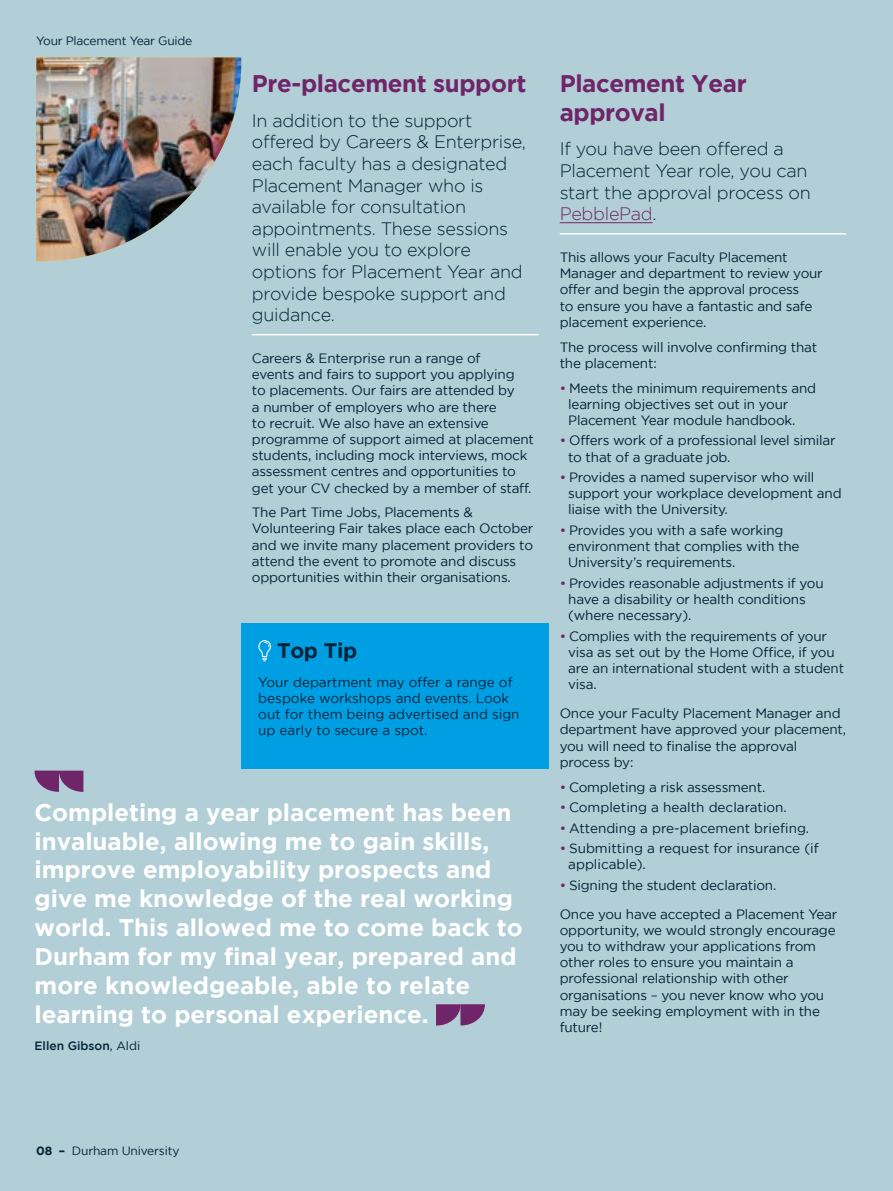
<style>
.page{position:relative;width:893px;height:1191px;background:#b2ced6}
.page>*{position:absolute;margin:0;border:0;box-sizing:border-box;transform-origin:0 0}
.t1{font:700 24px/28.8px "Gotham";color:#fff}
.t2{font:700 24px/28.8px "Gotham";letter-spacing:-.015em;color:#6f2568}
.t3{font:700 21px "Gotham";letter-spacing:-.015em;color:#002337}
.t4{font:300 18px/21.6px "Gotham";letter-spacing:-.015em;color:#002337}
.t5{font:13.5px/16.2px "Gotham";letter-spacing:-.015em;color:#002337}
.t6{font:12px "Gotham";letter-spacing:-.02em;color:#002337}
.t7{font:500 12px "Gotham";color:#002337}
.s1{font-weight:400}
.s2{color:#6e2966}
.s3{color:#6f2568}
.s4{font-weight:700}
</style>
<div class="page">
<img style="left:36px;top:57px;width:205px;height:204px">
<svg style="left:436px;top:1004px;width:49px;height:21px"></svg>
<svg style="left:35px;top:770px;width:48px;height:22px"></svg>
<hr style="left:252px;top:334px;width:286px;height:1px;background:#fff">
<hr style="left:560px;top:233px;width:286px;height:1px;background:#fff">
<hr style="left:560px;top:222px;width:92px;height:1px;background:#6e2966">
<div style="left:241px;top:623px;width:308px;height:145px;background:#009fe3"></div>
<svg style="left:258px;top:640px;width:13px;height:21px"></svg>
<p class="t6" style="left:36px;top:34px;width:158px">Your Placement Year Guide</p>
<h1 class="t2" style="left:252px;top:69px;width:276px">Pre-placement support</h1>
<p class="t4" style="left:252px;top:109px;width:276px">In addition to the support offered by Careers &amp; Enterprise, each faculty has a designated<br>Placement Manager who is available for consultation appointments. These sessions will enable you to explore options for Placement Year and provide bespoke support and guidance.</p>
<p class="t5" style="left:252px;top:350px;width:284px">Careers &amp; Enterprise run a range of<br>events and fairs to support you applying<br>to placements. Our fairs are attended by<br>a number of employers who are there<br>to recruit. We also have an extensive programme of support aimed at placement students, including mock interviews, mock assessment centres and opportunities to get your CV checked by a member of staff.</p>
<p class="t5" style="left:252px;top:504px;width:283px">The Part Time Jobs, Placements &amp; Volunteering Fair takes place each October and we invite many placement providers to attend the event to promote and discuss opportunities within their organisations.</p>
<h2 class="t3" style="left:277px;top:638px;width:82px">Top Tip</h2>
<p class="t5" style="left:258px;top:673px;width:263px">Your department may offer a range of bespoke workshops and events. Look out for them being advertised and sign up early to secure a spot.</p>
<p class="t1" style="left:35px;top:797px;width:490px">Completing a year placement has been invaluable, allowing me to gain skills, improve employability prospects and give me knowledge of the real working world. This allowed me to come back to Durham for my final year, prepared and more knowledgeable, able to relate learning to personal experience.</p>
<p class="t7" style="left:35px;top:1038px;width:107px">Ellen Gibson<span class="s1">, Aldi</span></p>
<h1 class="t2" style="left:560px;top:69px;width:188px">Placement Year approval</h1>
<h3 class="t4" style="left:560px;top:138px;width:253px">If you have been offered a<br>Placement Year role, you can start the approval process on<br><span class="s2">PebblePad</span>.</h3>
<p class="t5" style="left:560px;top:249px;width:265px">This allows your Faculty Placement Manager and department to review your offer and begin the approval process<br>to ensure you have a fantastic and safe placement experience.</p>
<p class="t5" style="left:560px;top:338px;width:259px">The process will involve confirming that the placement:</p>
<p class="t5" style="left:568px;top:379px;width:249px;text-indent:-9px"><span class="s3">•</span> Meets the minimum requirements and learning objectives set out in your<br>Placement Year module handbook.</p>
<p class="t5" style="left:568px;top:432px;width:269px;text-indent:-9px"><span class="s3">•</span> Offers work of a professional level similar to that of a graduate job.</p>
<p class="t5" style="left:568px;top:469px;width:275px;text-indent:-9px"><span class="s3">•</span> Provides a named supervisor who will support your workplace development and liaise with the University.</p>
<p class="t5" style="left:568px;top:522px;width:233px;text-indent:-9px"><span class="s3">•</span> Provides you with a safe working environment that complies with the<br>University’s requirements.</p>
<p class="t5" style="left:568px;top:574px;width:257px;text-indent:-9px"><span class="s3">•</span> Provides reasonable adjustments if you have a disability or health conditions (where necessary).</p>
<p class="t5" style="left:568px;top:627px;width:277px;text-indent:-9px"><span class="s3">•</span> Complies with the requirements of your visa as set out by the Home Office, if you are an international student with a student visa.</p>
<p class="t5" style="left:560px;top:705px;width:288px">Once your Faculty Placement Manager and department have approved your placement, you will need to finalise the approval process by:</p>
<p class="t5" style="left:560px;top:778px;width:207px"><span class="s3">•</span> Completing a risk assessment.</p>
<p class="t5" style="left:560px;top:799px;width:229px"><span class="s3">•</span> Completing a health declaration.</p>
<p class="t5" style="left:560px;top:819px;width:251px"><span class="s3">•</span> Attending a pre-placement briefing.</p>
<p class="t5" style="left:568px;top:840px;width:252px;text-indent:-9px"><span class="s3">•</span> Submitting a request for insurance (if applicable).</p>
<p class="t5" style="left:560px;top:870px;width:279px;line-height:29px"><span class="s3">•</span> Signing the student declaration.<br>Once you have accepted a Placement Year</p>
<p class="t5" style="left:560px;top:921px;width:277px">opportunity, we would strongly encourage you to withdraw your applications from other roles to ensure you maintain a professional relationship with other organisations – you never know who you may be seeking employment with in the future!</p>
<p class="t6" style="left:36px;top:1144px;width:145px"><span class="s4">08 –</span> Durham University</p>
</div>
